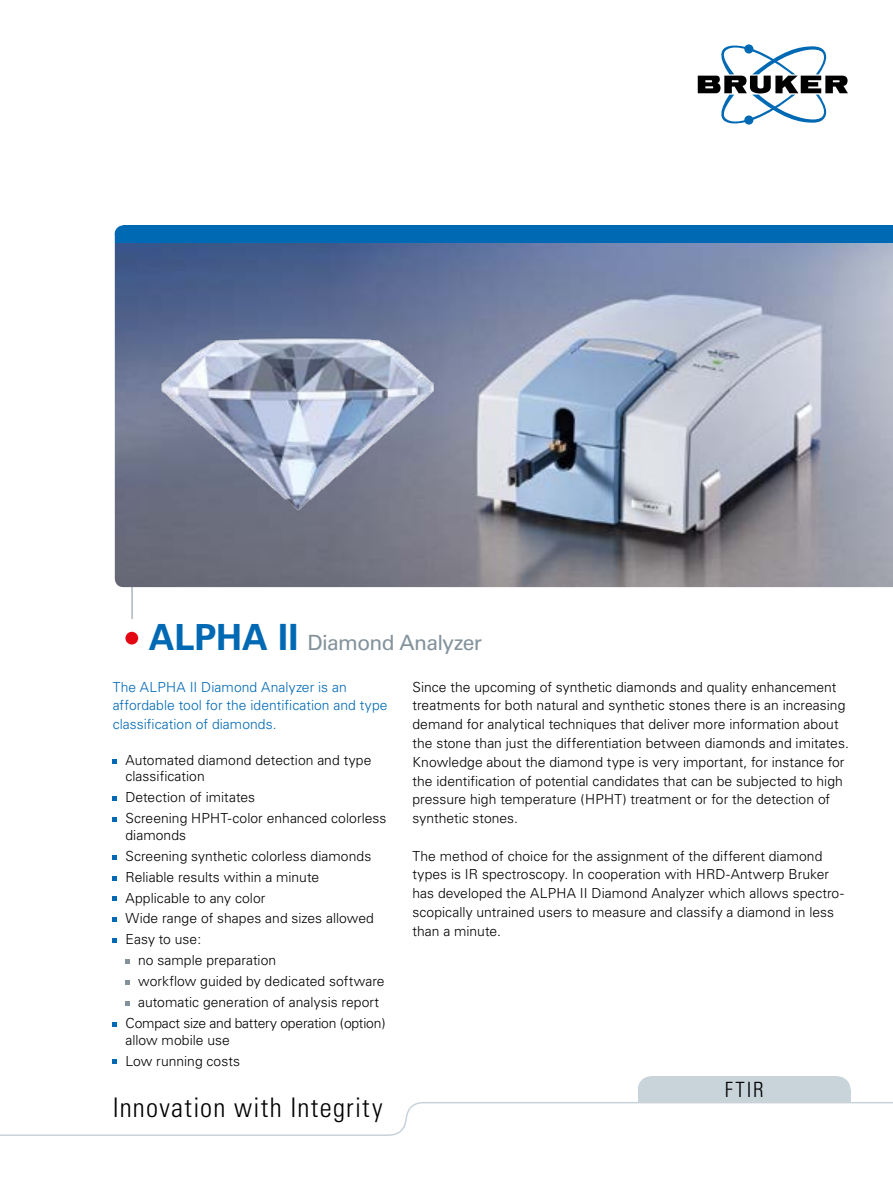
<style>
.page{position:relative;width:893px;height:1187px;background:#fff}
.page>*{position:absolute;margin:0;border:0;box-sizing:border-box;transform-origin:0 0}
.t1{font:300 condensed 27px "Univers";letter-spacing:.045em;color:#000}
.t2{font:21px "Univers";letter-spacing:-.03em;color:#83929b}
.t3{font:300 condensed 21px "Univers";color:#000}
.application_body{font:300 13.8px/18.8px "Univers";color:#000}
.brochure_list{font:300 13.8px/16.6px "Univers";letter-spacing:.005em;color:#000}
.application_body-2{font:300 13.8px/18.8px "Univers";letter-spacing:.005em;color:#0069b4}
.brochure_list-2{font:300 13.8px/16.6px "Univers";letter-spacing:-.015em;color:#000}
.s1{font-weight:700;font-size:36px;color:#0069b4}
</style>
<div class="page">
<svg style="left:698px;top:44px;width:150px;height:81px"></svg>
<svg style="left:0;top:1101px;width:893px;height:35px"></svg>
<div style="left:638px;top:1089px;width:13px;height:12px;background:#c8d3da"></div>
<div style="left:651px;top:1076px;width:187px;height:25px;background:#c8d3da"></div>
<div style="left:638px;top:1076px;width:25px;height:25px;background:#c8d3da;border-radius:50%"></div>
<div style="left:825px;top:1076px;width:25px;height:25px;background:#c8d3da;border-radius:50%"></div>
<div style="left:838px;top:1089px;width:12px;height:12px;background:#c8d3da"></div>
<img style="left:115px;top:225px;width:778px;height:362px">
<div style="left:115px;top:225px;width:17px;height:17px;background:#0069b4;border-radius:50%"></div>
<div style="left:123px;top:225px;width:770px;height:17px;background:#0069b4"></div>
<div style="left:115px;top:234px;width:8px;height:8px;background:#0069b4"></div>
<hr style="left:132px;top:587px;width:1px;height:32px;background:#83929b">
<div style="left:125px;top:631px;width:13px;height:13px;background:#e30613;border-radius:50%"></div>
<img style="left:151px;top:300px;width:293px;height:261px">
<svg style="left:113px;top:759px;width:4px;height:4px"></svg>
<svg style="left:113px;top:796px;width:4px;height:4px"></svg>
<svg style="left:113px;top:817px;width:4px;height:4px"></svg>
<svg style="left:113px;top:855px;width:4px;height:4px"></svg>
<svg style="left:113px;top:876px;width:4px;height:4px"></svg>
<svg style="left:113px;top:896px;width:4px;height:5px"></svg>
<svg style="left:113px;top:917px;width:4px;height:4px"></svg>
<svg style="left:113px;top:938px;width:4px;height:4px"></svg>
<svg style="left:125px;top:959px;width:5px;height:4px"></svg>
<svg style="left:125px;top:980px;width:5px;height:4px"></svg>
<svg style="left:125px;top:1001px;width:5px;height:4px"></svg>
<svg style="left:113px;top:1022px;width:4px;height:4px"></svg>
<svg style="left:113px;top:1059px;width:4px;height:4px"></svg>
<p class="t2" style="left:149px;top:630px;width:335px"><span class="s1">ALPHA II</span> Diamond Analyzer</p>
<p class="application_body-2" style="left:113px;top:677px;width:276px">The ALPHA II Diamond Analyzer is an affordable tool for the identification and type classification of diamonds.</p>
<p class="brochure_list" style="left:125px;top:751px;width:247px">Automated diamond detection and type classification</p>
<p class="brochure_list" style="left:125px;top:789px;width:131px">Detection of imitates</p>
<p class="brochure_list" style="left:125px;top:809px;width:263px">Screening HPHT-color enhanced colorless diamonds</p>
<p class="brochure_list" style="left:125px;top:847px;width:247px">Screening synthetic colorless diamonds</p>
<p class="brochure_list" style="left:125px;top:868px;width:195px">Reliable results within a minute</p>
<p class="brochure_list" style="left:125px;top:889px;width:142px">Applicable to any color</p>
<p class="brochure_list" style="left:125px;top:910px;width:250px">Wide range of shapes and sizes allowed</p>
<p class="brochure_list" style="left:125px;top:931px;width:77px">Easy to use:</p>
<p class="brochure_list" style="left:138px;top:952px;width:140px">no sample preparation</p>
<p class="brochure_list" style="left:138px;top:972px;width:248px">workflow guided by dedicated software</p>
<p class="brochure_list" style="left:138px;top:993px;width:243px">automatic generation of analysis report</p>
<p class="brochure_list-2" style="left:125px;top:1014px;width:262px">Compact size and battery operation (option) allow mobile use</p>
<p class="brochure_list" style="left:125px;top:1052px;width:116px">Low running costs</p>
<h1 class="t1" style="left:113px;top:1090px;width:271px">Innovation with Integrity</h1>
<p class="application_body" style="left:412px;top:677px;width:438px">Since the upcoming of synthetic diamonds and quality enhancement treatments for both natural and synthetic stones there is an increasing demand for analytical techniques that deliver more information about the stone than just the differentiation between diamonds and imitates.<br>Knowledge about the diamond type is very important, for instance for the identification of potential candidates that can be subjected to high pressure high temperature (HPHT) treatment or for the detection of synthetic stones.</p>
<p class="application_body" style="left:412px;top:846px;width:433px">The method of choice for the assignment of the different diamond types is IR spectroscopy. In cooperation with HRD-Antwerp Bruker has developed the ALPHA II Diamond Analyzer which allows spectro&shy;scopically untrained users to measure and classify a diamond in less than a minute.</p>
<h2 class="t3" style="left:725px;top:1077px;width:40px">FTIR</h2>
</div>
